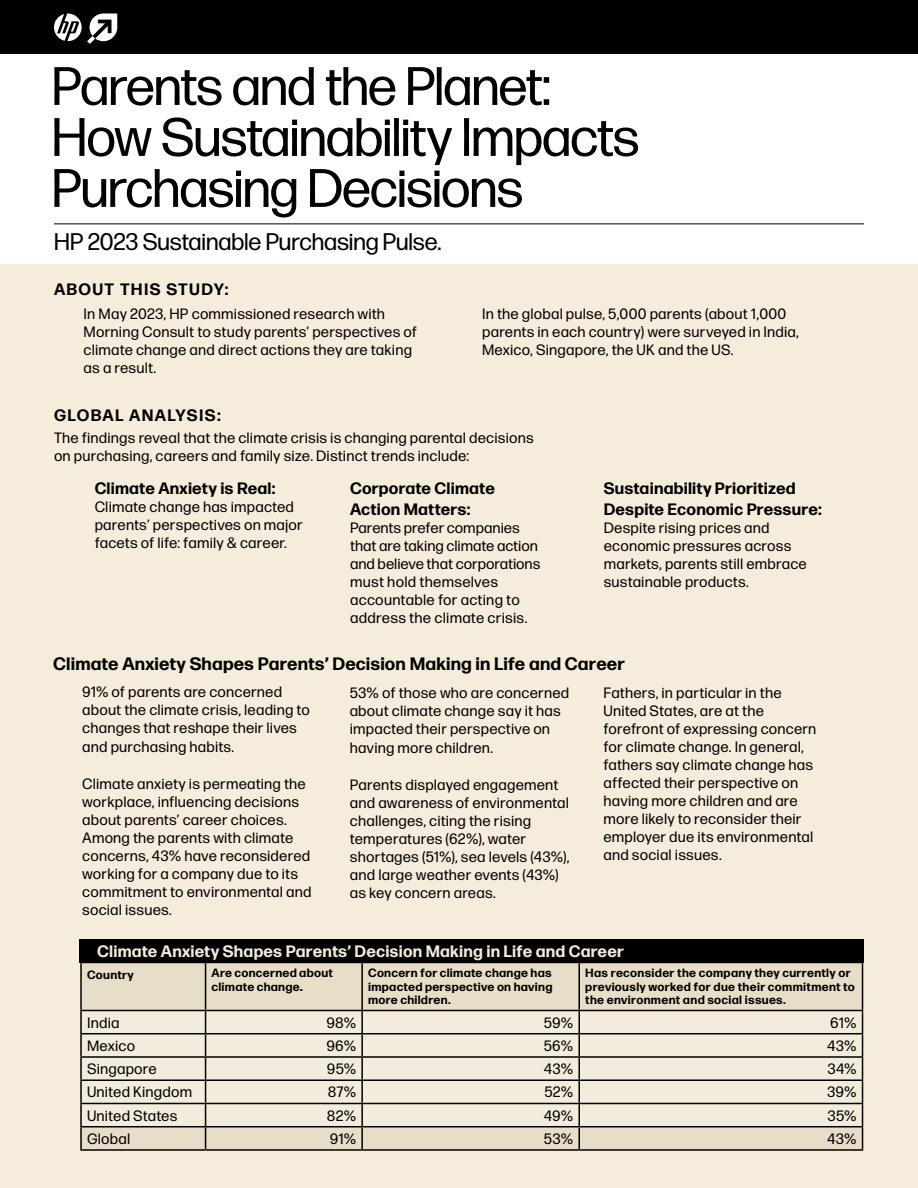
<style>
.page{position:relative;width:918px;height:1188px;background:#fff}
.page>*{position:absolute;margin:0;border:0;box-sizing:border-box;transform-origin:0 0}
.t1{font:54px/51px "Forma DJR Display";letter-spacing:.005em;color:#000}
.t2{font:24px "Forma DJR Display";letter-spacing:.02em;color:#000}
.t3{font:700 18px "Forma DJR Micro";letter-spacing:.005em;color:#000}
.t4{font:700 16.5px/21px "Forma DJR Micro";letter-spacing:.01em;color:#000}
.t5{font:700 16.5px "Forma DJR Micro";letter-spacing:.01em;color:#f5ebdc}
.t6{font:700 16.5px "Forma DJR Micro";letter-spacing:.08em;color:#000}
.t7{font:15px/18px "Forma DJR Micro";letter-spacing:.015em;color:#000}
.t8{font:700 12px/13.5px "Forma DJR Micro";letter-spacing:.025em;color:#000}
.s1{font-size:13.5px}
</style>
<div class="page">
<div style="left:0;top:265px;width:918px;height:923px;background:#f6ecdc"></div>
<div style="left:0;top:0;width:918px;height:54px;background:#000"></div>
<svg style="left:54px;top:13px;width:63px;height:31px"></svg>
<hr style="left:54px;top:223px;width:810px;height:1px;background:#000">
<div style="left:80px;top:939px;width:784px;height:24px;background:#000"></div>
<hr style="left:80px;top:963px;width:2px;height:47px;background:#000">
<hr style="left:80px;top:1010px;width:126px;height:1px;background:#000">
<hr style="left:80px;top:1011px;width:2px;height:22px;background:#000">
<hr style="left:80px;top:1033px;width:126px;height:1px;background:#000">
<hr style="left:80px;top:1034px;width:2px;height:22px;background:#000">
<hr style="left:80px;top:1056px;width:126px;height:2px;background:#000">
<hr style="left:80px;top:1058px;width:2px;height:21px;background:#000">
<hr style="left:80px;top:1079px;width:126px;height:2px;background:#000">
<hr style="left:80px;top:1081px;width:2px;height:22px;background:#000">
<hr style="left:80px;top:1103px;width:126px;height:1px;background:#000">
<hr style="left:80px;top:1104px;width:2px;height:22px;background:#000">
<hr style="left:80px;top:1126px;width:126px;height:1px;background:#000">
<hr style="left:80px;top:1127px;width:2px;height:22px;background:#000">
<svg style="left:81px;top:962px;width:782px;height:187px"></svg>
<hr style="left:80px;top:1149px;width:126px;height:2px;background:#000">
<hr style="left:206px;top:1149px;width:156px;height:2px;background:#000">
<hr style="left:362px;top:1149px;width:217px;height:2px;background:#000">
<hr style="left:579px;top:1149px;width:284px;height:2px;background:#000">
<h1 class="t1" style="left:52px;top:59px;width:588px">Parents and the Planet:<br>How Sustainability Impacts<br>Purchasing Decisions</h1>
<h2 class="t2" style="left:55px;top:227px;width:388px">HP 2023 Sustainable Purchasing Pulse.</h2>
<p class="t6" style="left:54px;top:279px;width:176px">ABOUT THIS STUDY:</p>
<p class="t7" style="left:84px;top:304px;width:335px">In May 2023, HP commissioned research with Morning Consult to study parents’ perspectives of climate change and direct actions they are taking as a result.</p>
<p class="t6" style="left:54px;top:405px;width:168px">GLOBAL ANALYSIS:</p>
<p class="t7" style="left:482px;top:304px;width:318px">In the global pulse, 5,000 parents (about 1,000 parents in each country) were surveyed in India,<br>Mexico, Singapore, the UK and the US.</p>
<p class="t7" style="left:54px;top:428px;width:481px">The findings reveal that the climate crisis is changing parental decisions on purchasing, careers and family size. Distinct trends include:</p>
<p class="t4" style="left:95px;top:477px;width:182px">Climate Anxiety is Real:</p>
<p class="t7" style="left:95px;top:497px;width:210px">Climate change has impacted parents’ perspectives on major facets of life: family &amp; career.</p>
<p class="t4" style="left:350px;top:477px;width:146px">Corporate Climate<br>Action Matters:</p>
<p class="t7" style="left:350px;top:518px;width:192px">Parents prefer companies that are taking climate action and believe that corporations must hold themselves accountable for acting to address the climate crisis.</p>
<p class="t4" style="left:604px;top:477px;width:220px">Sustainability Prioritized<br>Despite Economic Pressure:</p>
<p class="t7" style="left:604px;top:518px;width:205px">Despite rising prices and economic pressures across markets, parents still embrace sustainable products.</p>
<p class="t3" style="left:53px;top:652px;width:573px">Climate Anxiety Shapes Parents’ Decision Making in Life and Career</p>
<p class="t7" style="left:82px;top:682px;width:229px">91% of parents are concerned about the climate crisis, leading to changes that reshape their lives</p>
<p class="t7" style="left:82px;top:738px;width:154px">and purchasing habits.</p>
<p class="t7" style="left:82px;top:775px;width:231px">Climate anxiety is permeating the workplace, influencing decisions about parents’ career choices.<br>Among the parents with climate concerns, 43% have reconsidered working for a company due to its commitment to environmental and social issues.</p>
<p class="t7" style="left:350px;top:683px;width:221px">53% of those who are concerned about climate change say it has impacted their perspective on</p>
<p class="t7" style="left:350px;top:739px;width:145px">having more children.</p>
<p class="t7" style="left:350px;top:776px;width:221px">Parents displayed engagement and awareness of environmental challenges, citing the rising temperatures (62%), water shortages (51%), sea levels (43%), and large weather events (43%) as key concern areas.</p>
<p class="t7" style="left:603px;top:684px;width:214px">Fathers, in particular in the<br>United States, are at the forefront of expressing concern for climate change. In general, fathers say climate change has affected their perspective on having more children and are more likely to reconsider their employer due its environmental and social issues.</p>
<p class="t5" style="left:97px;top:940px;width:528px">Climate Anxiety Shapes Parents’ Decision Making in Life and Career</p>
<p class="t8" style="left:87px;top:967px;width:48px">Country</p>
<p class="t8" style="left:212px;top:966px;width:123px">Are concerned about climate change<span class="s1">.</span></p>
<p class="t8" style="left:368px;top:966px;width:186px;text-align:justify">Concern for climate change has impacted perspective on having more children.</p>
<p class="t8" style="left:585px;top:966px;width:271px">Has reconsider the company they currently or previously worked for due their commitment to the environment and social issues.</p>
<p class="t7" style="left:87px;top:1013px;width:34px">India</p>
<p class="t7" style="left:327px;top:1013px;width:31px">98%</p>
<p class="t7" style="left:544px;top:1013px;width:31px">59%</p>
<p class="t7" style="left:830px;top:1013px;width:28px">61%</p>
<p class="t7" style="left:87px;top:1036px;width:50px">Mexico</p>
<p class="t7" style="left:326px;top:1036px;width:31px">96%</p>
<p class="t7" style="left:544px;top:1036px;width:31px">56%</p>
<p class="t7" style="left:827px;top:1036px;width:31px">43%</p>
<p class="t7" style="left:87px;top:1060px;width:71px">Singapore</p>
<p class="t7" style="left:327px;top:1060px;width:31px">95%</p>
<p class="t7" style="left:544px;top:1060px;width:31px">43%</p>
<p class="t7" style="left:828px;top:1060px;width:30px">34%</p>
<p class="t7" style="left:87px;top:1083px;width:107px">United Kingdom</p>
<p class="t7" style="left:328px;top:1083px;width:30px">87%</p>
<p class="t7" style="left:544px;top:1083px;width:30px">52%</p>
<p class="t7" style="left:827px;top:1083px;width:31px">39%</p>
<p class="t7" style="left:87px;top:1106px;width:92px">United States</p>
<p class="t7" style="left:327px;top:1106px;width:31px">82%</p>
<p class="t7" style="left:544px;top:1106px;width:31px">49%</p>
<p class="t7" style="left:828px;top:1106px;width:31px">35%</p>
<p class="t7" style="left:87px;top:1129px;width:45px">Global</p>
<p class="t7" style="left:330px;top:1129px;width:28px">91%</p>
<p class="t7" style="left:544px;top:1129px;width:31px">53%</p>
<p class="t7" style="left:827px;top:1129px;width:31px">43%</p>
</div>
